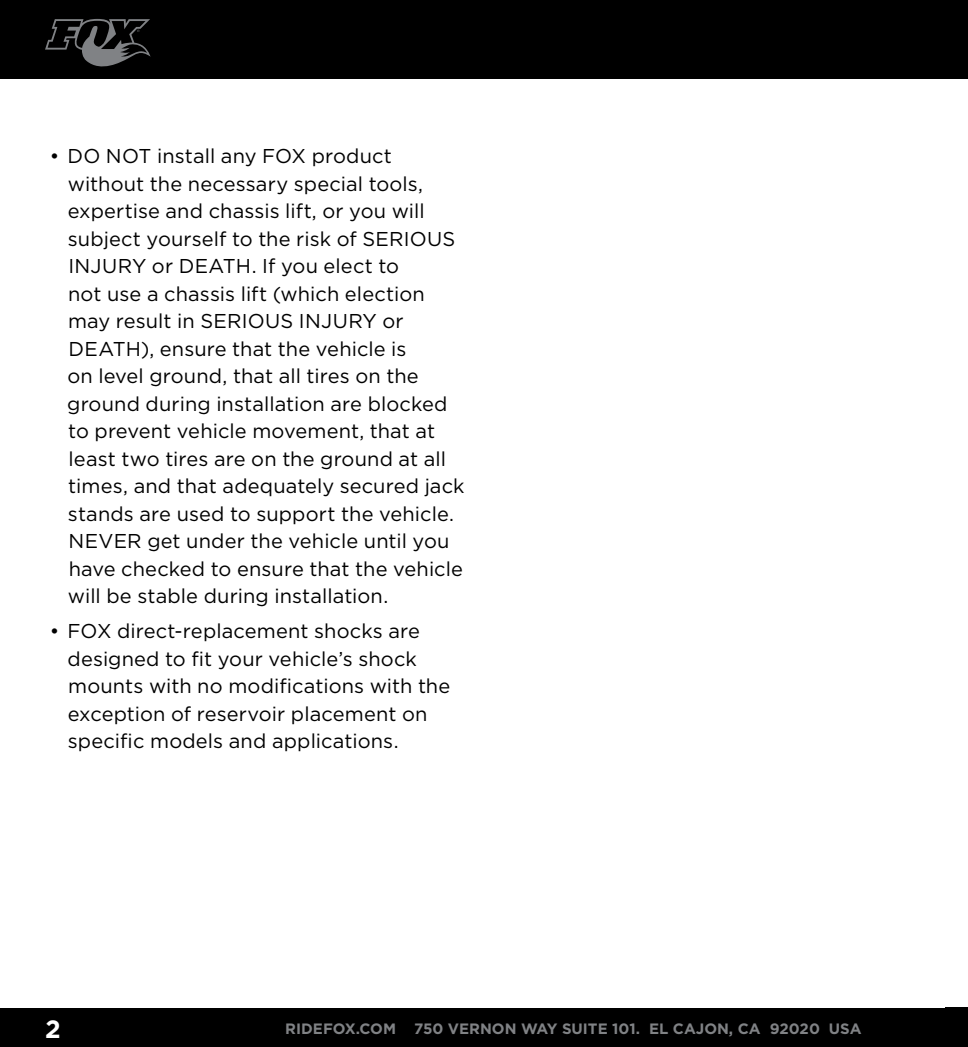
<style>
.page{position:relative;width:968px;height:1047px;background:#fff}
.page>*{position:absolute;margin:0;border:0;box-sizing:border-box;transform-origin:0 0}
.t1{font:700 25px "Gotham";color:#fff}
.t2{font:20px/27.5px "Gotham";letter-spacing:.005em;color:#000}
.t3{font:700 15px "Gotham";color:#808285}
</style>
<div class="page">
<div style="left:0;top:1007px;width:968px;height:39px;background:#000"></div>
<div style="left:0;top:0;width:968px;height:79px;background:#000"></div>
<svg style="left:45px;top:19px;width:105px;height:48px"></svg>
<p class="t2" style="left:67px;top:142px;width:399px;text-indent:-18px">• DO NOT install any FOX product without the necessary special tools, expertise and chassis lift, or you will subject yourself to the risk of SERIOUS INJU RY or D EATH. If you elect to<br>not use a chassis lift (which election may result in SERIOUS INJU RY or<br>D EATH), ensure that the vehicle is<br>on level ground, that all tires on the ground during installation are blocked to prevent vehicle movement, that at least two tires are on the ground at all times, and that adequately secured jack stands are used to support the vehicle.<br>NEVER get under the vehicle until you have checked to ensure that the vehicle will be stable during installation.</p>
<p class="t2" style="left:68px;top:616px;width:384px;text-indent:-18px">• FOX direct-replacement shocks are designed to fit your vehicle’s shock mounts with no modifications with the exception of reservoir placement on specific models and applications.</p>
<p class="t1" style="left:45px;top:1014px;width:17px">2</p>
<p class="t3" style="left:285px;top:1019px;width:465px">RIDEFOX.COM 750 VERNON WAY SUITE 101. EL CAJON, CA</p>
<p class="t3" style="left:769px;top:1019px;width:71px">92020 USA</p>
</div>
